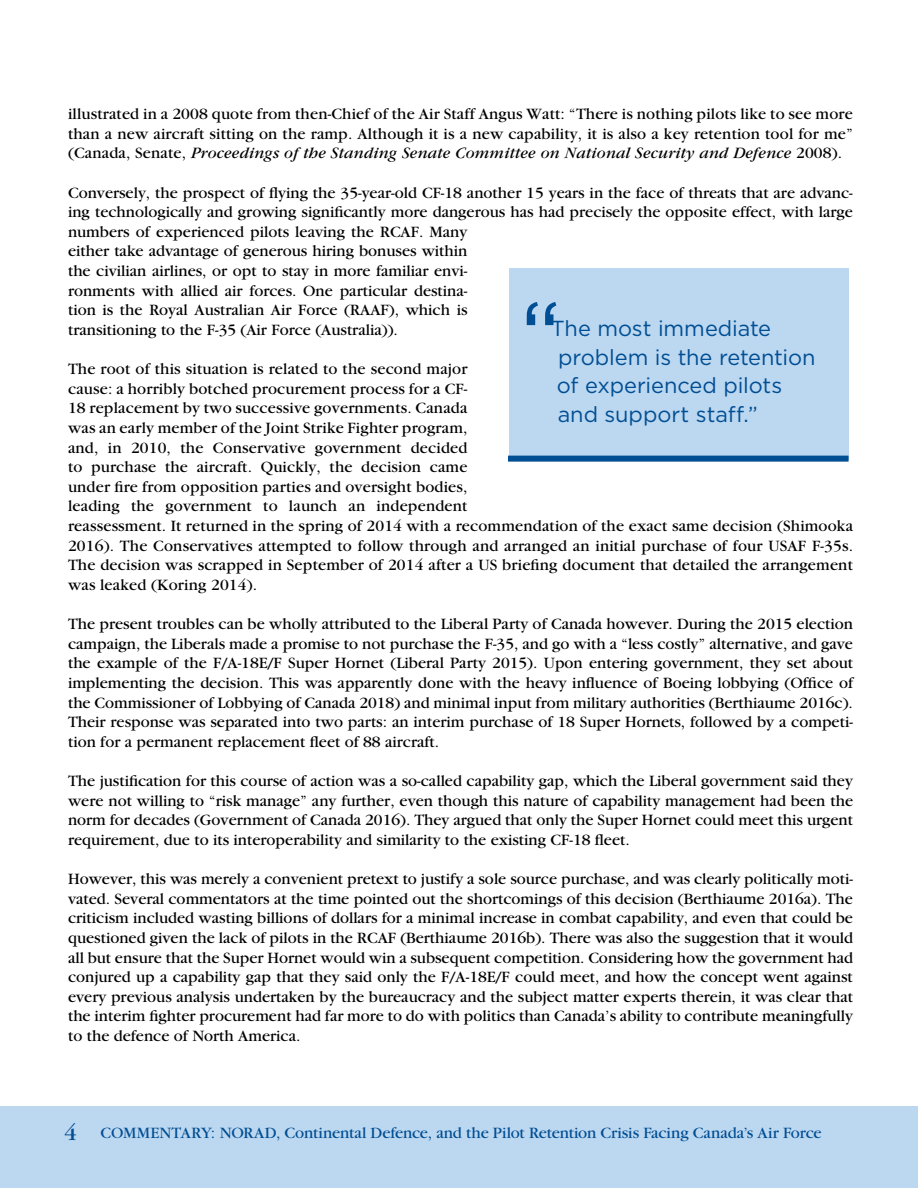
<style>
.page{position:relative;width:918px;height:1188px;background:#fff}
.page>*{position:absolute;margin:0;border:0;box-sizing:border-box;transform-origin:0 0}
.t1{font:102px "Gotham";color:#004e93;scale:.9 1}
.t2{font:21.75px/28.5px "Gotham";letter-spacing:-.005em;color:#004e93}
.t3{font:16.5px/19.6px "Garamond";letter-spacing:.01em;color:#000;text-align:justify}
.t4{font:16.5px "Garamond";letter-spacing:-.01em;color:#004e93}
.s1{font-style:italic}
.s2{font-size:24px}
</style>
<div class="page">
<div style="left:0;top:1106px;width:918px;height:82px;background:#bcd7f0"></div>
<div style="left:509px;top:268px;width:340px;height:192px;background:#bcd7f0"></div>
<div style="left:508px;top:456px;width:341px;height:6px;background:#004e93"></div>
<p class="t3" style="left:68px;top:104px;width:786px">illustrated in a 2008 quote from then-Chief of the Air Staff Angus Watt: “There is nothing pilots like to see more than a new aircraft sitting on the ramp. Although it is a new capability, it is also a key retention tool for me” (Canada, Senate, <span class="s1">Proceedings of the Standing Senate Committee on National Security and Defence</span> 2008).</p>
<p class="t3" style="left:68px;top:183px;width:786px;text-align:left">Conversely, the prospect of flying the 35-year-old CF-18 another 15 years in the face of threats that are advanc&shy;ing technologically and growing significantly more dangerous has had precisely the opposite effect, with large numbers of experienced pilots leaving the RCAF. Many<br>either take advantage of generous hiring bonuses within<br>the civilian airlines, or opt to stay in more familiar envi-<br>ronments with allied air forces. One particular destina-<br>tion is the Royal Australian Air Force (RAAF), which is<br>transitioning to the F-35 (Air Force (Australia)).</p>
<p class="t3" style="left:68px;top:359px;width:787px;text-align:left">The root of this situation is related to the second major<br>cause: a horribly botched procurement process for a CF-<br>18 replacement by two successive governments. Canada<br>was an early member of the Joint Strike Fighter program,<br>and, in 2010, the Conservative government decided<br>to purchase the aircraft. Quickly, the decision came<br>under fire from opposition parties and oversight bodies,<br>leading the government to launch an independent<br>reassessment. It returned in the spring of 2014 with a recommendation of the exact same decision (Shimooka 2016). The Conservatives attempted to follow through and arranged an initial purchase of four USAF F-35s.<br>The decision was scrapped in September of 2014 after a US briefing document that detailed the arrangement was leaked (Koring 2014).</p>
<p class="t3" style="left:68px;top:614px;width:787px">The present troubles can be wholly attributed to the Liberal Party of Canada however. During the 2015 election campaign, the Liberals made a promise to not purchase the F-35, and go with a “less costly” alternative, and gave the example of the F/A-18E/F Super Hornet (Liberal Party 2015). Upon entering government, they set about implementing the decision. This was apparently done with the heavy influence of Boeing lobbying (Office of the Commissioner of Lobbying of Canada 2018) and minimal input from military authorities (Berthiaume 2016c).<br>Their response was separated into two parts: an interim purchase of 18 Super Hornets, followed by a competi&shy;tion for a permanent replacement fleet of 88 aircraft.</p>
<p class="t3" style="left:68px;top:771px;width:787px">The justification for this course of action was a so-called capability gap, which the Liberal government said they were not willing to “risk manage” any further, even though this nature of capability management had been the norm for decades (Government of Canada 2016). They argued that only the Super Hornet could meet this urgent requirement, due to its interoperability and similarity to the existing CF-18 fleet.</p>
<p class="t3" style="left:68px;top:869px;width:787px">However, this was merely a convenient pretext to justify a sole source purchase, and was clearly politically moti&shy;vated. Several commentators at the time pointed out the shortcomings of this decision (Berthiaume 2016a). The criticism included wasting billions of dollars for a minimal increase in combat capability, and even that could be questioned given the lack of pilots in the RCAF (Berthiaume 2016b). There was also the suggestion that it would all but ensure that the Super Hornet would win a subsequent competition. Considering how the government had conjured up a capability gap that they said only the F/A-18E/F could meet, and how the concept went against every previous analysis undertaken by the bureaucracy and the subject matter experts therein, it was clear that the interim fighter procurement had far more to do with politics than Canada’s ability to contribute meaningfully to the defence of North America.</p>
<h1 class="t1" style="left:520px;top:281px;width:47px">“</h1>
<h2 class="t2" style="left:551px;top:314px;width:266px">The most immediate problem is the retention of experienced pilots and support staff.”</h2>
<p class="t4" style="left:64px;top:1125px;width:759px"><span class="s2">4</span> COMMENTARY: NORAD, Continental Defence, and the Pilot Retention Crisis Facing Canada’s Air Force</p>
</div>
